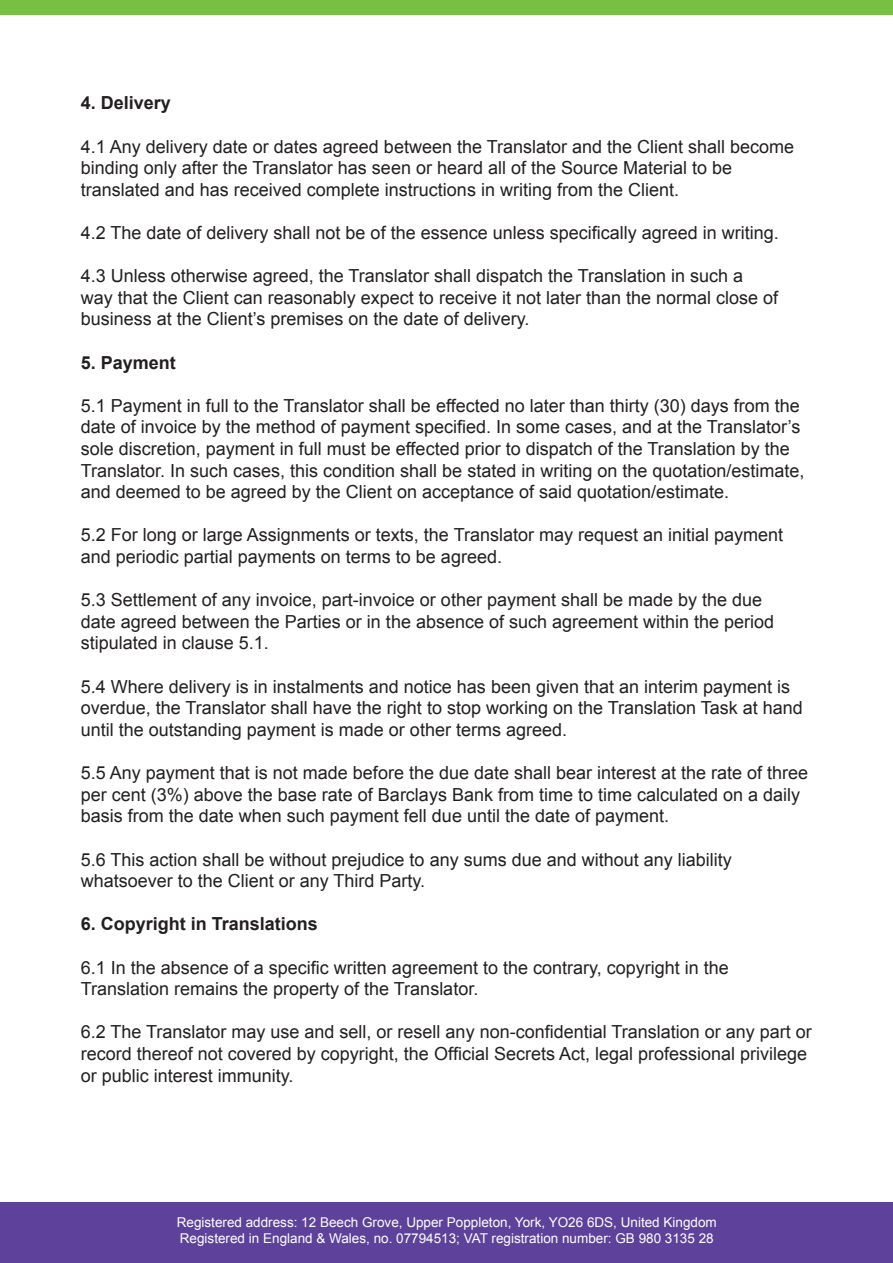
<style>
.page{position:relative;width:893px;height:1263px;background:#fff}
.page>*{position:absolute;margin:0;border:0;box-sizing:border-box;transform-origin:0 0}
.t1{font:18px/21.6px "Arial";color:#231f20}
.t2{font:700 18px "Arial";color:#231f20}
.t3{font:13.5px "Arial";color:#fff}
</style>
<div class="page">
<div style="left:0;top:0;width:893px;height:15px;background:#77c043"></div>
<div style="left:0;top:1202px;width:893px;height:61px;background:#5e419a"></div>
<p class="t2" style="left:81px;top:90px;width:92px">4. Delivery</p>
<p class="t1" style="left:81px;top:135px;width:715px">4.1 Any delivery date or dates agreed between the Translator and the Client shall become binding only after the Translator has seen or heard all of the Source Material to be translated and has received complete instructions in writing from the Client.</p>
<p class="t1" style="left:81px;top:222px;width:700px">4.2 The date of delivery shall not be of the essence unless specifically agreed in writing.</p>
<p class="t1" style="left:81px;top:265px;width:699px">4.3 Unless otherwise agreed, the Translator shall dispatch the Translation in such a way that the Client can reasonably expect to receive it not later than the normal close of business at the Client’s premises on the date of delivery.</p>
<p class="t2" style="left:81px;top:350px;width:97px">5. Payment</p>
<p class="t1" style="left:81px;top:395px;width:725px">5.1 Payment in full to the Translator shall be effected no later than thirty (30) days from the date of invoice by the method of payment specified. In some cases, and at the Translator’s sole discretion, payment in full must be effected prior to dispatch of the Translation by the Translator. In such cases, this condition shall be stated in writing on the quotation/estimate, and deemed to be agreed by the Client on acceptance of said quotation/estimate.</p>
<p class="t1" style="left:81px;top:524px;width:704px">5.2 For long or large Assignments or texts, the Translator may request an initial payment and periodic partial payments on terms to be agreed.</p>
<p class="t1" style="left:81px;top:589px;width:695px">5.3 Settlement of any invoice, part-invoice or other payment shall be made by the due date agreed between the Parties or in the absence of such agreement within the period stipulated in clause 5.1.</p>
<p class="t1" style="left:81px;top:675px;width:724px">5.4 Where delivery is in instalments and notice has been given that an interim payment is overdue, the Translator shall have the right to stop working on the Translation Task at hand until the outstanding payment is made or other terms agreed.</p>
<p class="t1" style="left:81px;top:762px;width:729px">5.5 Any payment that is not made before the due date shall bear interest at the rate of three per cent (3%) above the base rate of Barclays Bank from time to time calculated on a daily basis from the date when such payment fell due until the date of payment.</p>
<p class="t1" style="left:81px;top:848px;width:652px">5.6 This action shall be without prejudice to any sums due and without any liability whatsoever to the Client or any Third Party.</p>
<p class="t2" style="left:81px;top:911px;width:239px">6. Copyright in Translations</p>
<p class="t1" style="left:81px;top:956px;width:650px">6.1 In the absence of a specific written agreement to the contrary, copyright in the<br>Translation remains the property of the Translator.</p>
<p class="t1" style="left:81px;top:1021px;width:733px">6.2 The Translator may use and sell, or resell any non-confidential Translation or any part or record thereof not covered by copyright, the Official Secrets Act, legal professional privilege or public interest immunity.</p>
<p class="t3" style="left:177px;top:1213px;width:542px">Registered address: 12 Beech Grove, Upper Poppleton, York, YO26 6DS, United Kingdom</p>
<p class="t3" style="left:180px;top:1229px;width:535px">Registered in England &amp; Wales, no. 07794513; VAT registration number: GB 980 3135 28</p>
</div>
